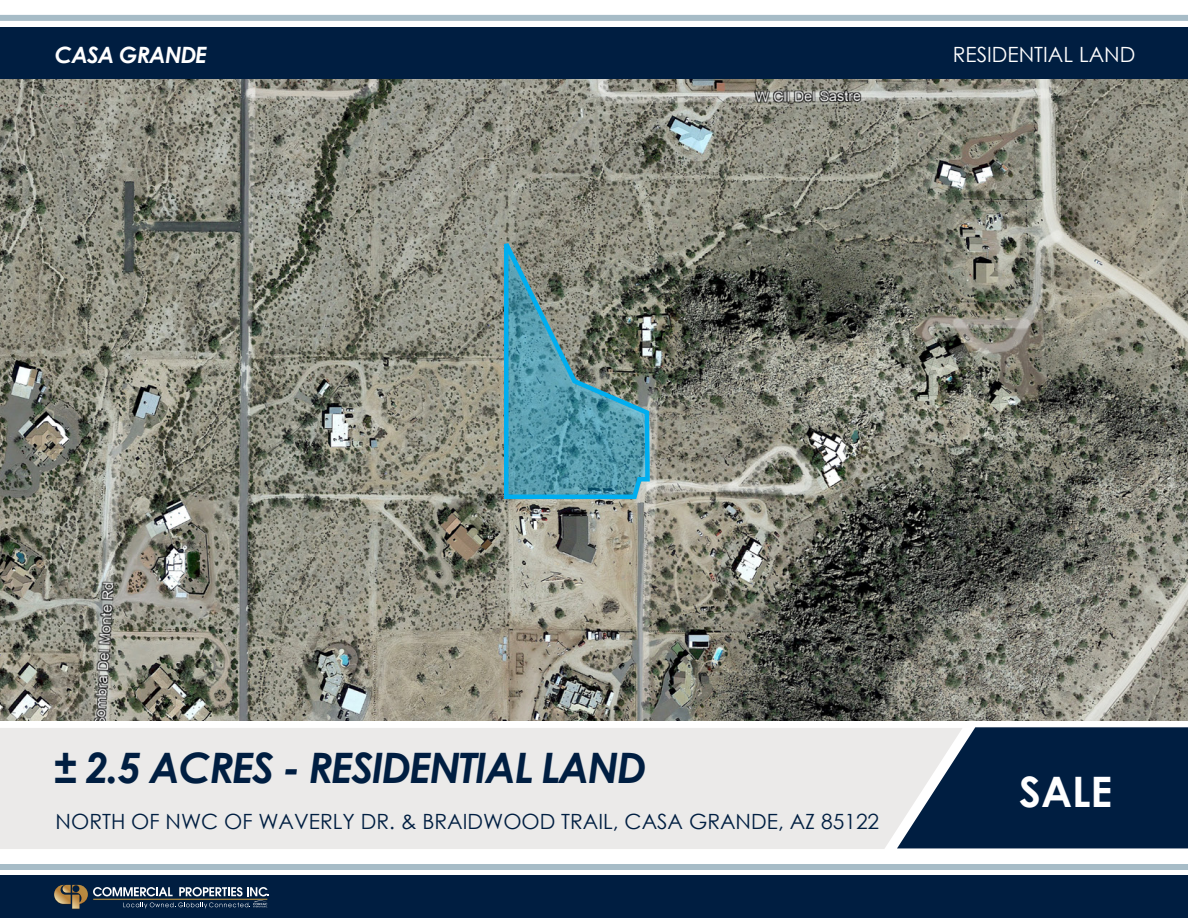
<style>
.page{position:relative;width:1188px;height:918px;background:#fff}
.page>*{position:absolute;margin:0;border:0;box-sizing:border-box;transform-origin:0 0}
.t1{font:italic 700 42px "Century Gothic";letter-spacing:-.04em;color:#001e41}
.t2{font:700 42px "Century Gothic";color:#fff}
.t3{font:italic 700 22.5px "Century Gothic";letter-spacing:-.04em;color:#fff}
.t4{font:21px "Century Gothic";color:#001e41}
.t5{font:21px "Century Gothic";color:#fff}
</style>
<div class="page">
<img style="left:0;top:79px;width:1188px;height:641px">
<div style="left:0;top:27px;width:1188px;height:52px;background:#001e41"></div>
<div style="left:0;top:15px;width:1188px;height:6px;background:#a7bcc7"></div>
<div style="left:0;top:876px;width:1188px;height:42px;background:#001e41"></div>
<div style="left:0;top:728px;width:963px;height:121px;background:#ebeae9"></div>
<svg style="left:897px;top:727px;width:291px;height:121px;background:#213a59"></svg>
<svg style="left:54px;top:885px;width:215px;height:24px"></svg>
<div style="left:0;top:864px;width:1188px;height:6px;background:#a7bcc7"></div>
<svg style="left:502px;top:225px;width:150px;height:276px;background:#658c8f"></svg>
<p class="t3" style="left:55px;top:38px;width:154px">CASA GRANDE</p>
<p class="t5" style="left:953px;top:40px;width:184px">RESIDENTIAL LAND</p>
<p class="t1" style="left:54px;top:736px;width:594px">± 2.5 ACRES - RESIDENTIAL LAND</p>
<p class="t4" style="left:56px;top:807px;width:825px">NORTH OF NWC OF WAVERLY DR. &amp; BRAIDWOOD TRAIL, CASA GRANDE, AZ 85122</p>
<p class="t2" style="left:1019px;top:759px;width:95px">SALE</p>
</div>
